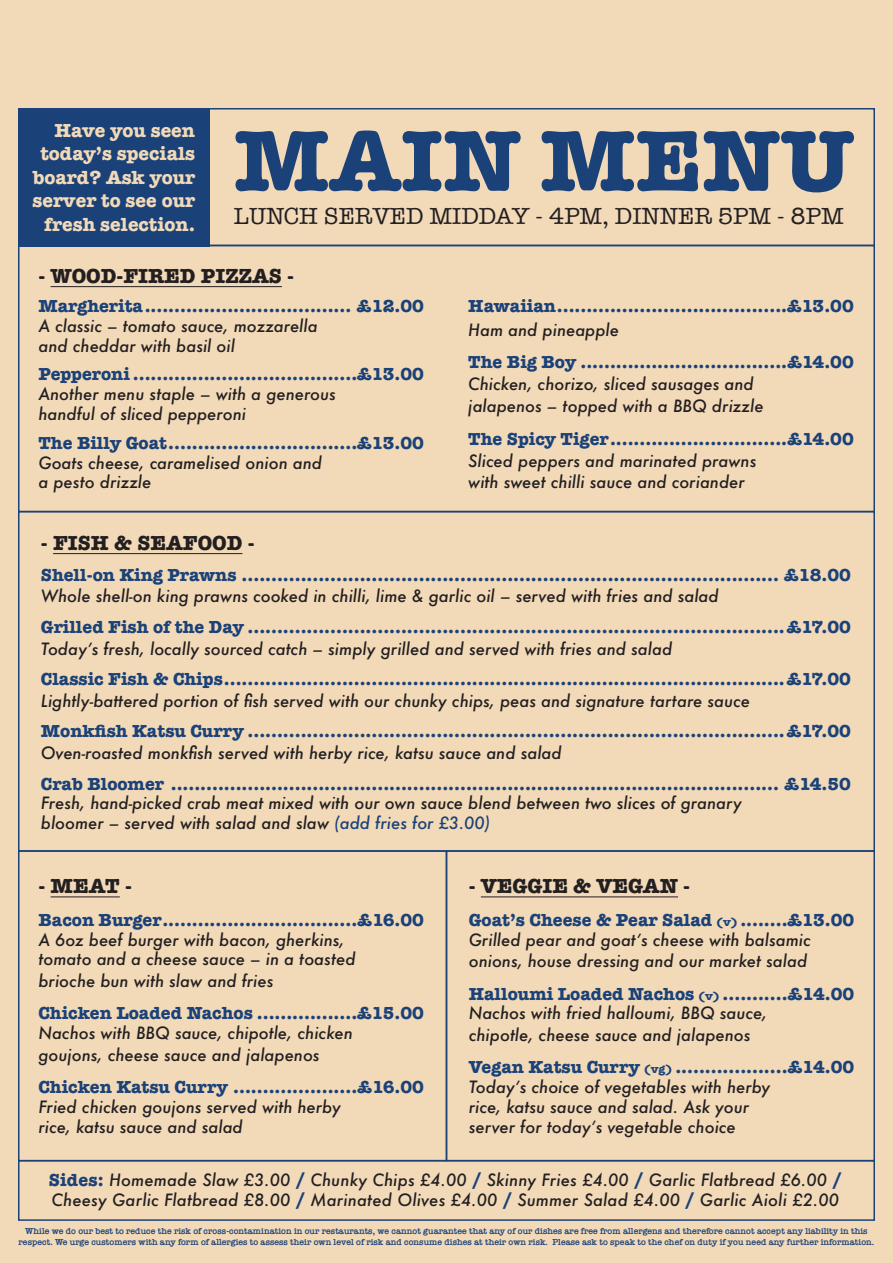
<style>
.page{position:relative;width:893px;height:1263px;background:#f2dab9}
.page>*{position:absolute;margin:0;border:0;box-sizing:border-box;transform-origin:0 0}
.t1{font:700 89.1px "American Typewriter";color:#1b4278}
.t2{font:24px "American Typewriter";color:#231f20}
.t3{font:700 21px "American Typewriter";color:#231f20}
.t4{font:700 19.5px/23.4px "American Typewriter";color:#f2dab9;text-align:right}
.t5{font:700 18px "American Typewriter";color:#1b4278}
.t6{font:italic 500 16.5px/19.8px "Futura";color:#231f20}
.t7{font:600 9px/10.8px "American Typewriter";color:#1b4278;text-align:center}
.s1{color:#1b4278}
.s2{font-size:12px}
.s3{font-family:"American Typewriter";font-weight:700;font-style:normal;font-size:18px;color:#1b4278}
.s4{font-weight:700;font-style:normal;color:#1b4278}
</style>
<div class="page">
<hr style="left:51px;top:897px;width:69px;height:1px;background:#231f20">
<div style="left:18px;top:108px;width:191px;height:138px;background:#1b4278"></div>
<hr style="left:481px;top:897px;width:197px;height:1px;background:#231f20">
<hr style="left:53px;top:553px;width:189px;height:1px;background:#231f20">
<div style="left:18px;top:850px;width:429px;height:311px;border:2px solid #1b4278"></div>
<div style="left:446px;top:850px;width:429px;height:311px;border:2px solid #1b4278"></div>
<div style="left:18px;top:108px;width:857px;height:138px;border:2px solid #1b4278"></div>
<div style="left:18px;top:1160px;width:857px;height:61px;border:2px solid #1b4278"></div>
<div style="left:18px;top:245px;width:857px;height:267px;border:2px solid #1b4278"></div>
<hr style="left:51px;top:286px;width:231px;height:1px;background:#231f20">
<p class="t4" style="left:32px;top:119px;width:164px">Have you seen today’s specials board? Ask your server to see our fresh selection.</p>
<h1 class="t1" style="left:234px;top:106px;width:622px">MAIN MENU</h1>
<h2 class="t2" style="left:234px;top:203px;width:611px">LUNCH SERVED MIDDAY - 4PM, DINNER 5PM - 8PM</h2>
<p class="t3" style="left:38px;top:263px;width:257px">- WOOD-FIRED PIZZAS -</p>
<p class="t5" style="left:38px;top:295px;width:387px">Margherita................................... £12.00</p>
<p class="t6" style="left:38px;top:315px;width:281px">A classic – tomato sauce, mozzarella and cheddar with basil oil</p>
<p class="t5" style="left:38px;top:363px;width:387px">Pepperoni ......................................£13.00</p>
<p class="t6" style="left:38px;top:384px;width:299px">Another menu staple – with a generous handful of sliced pepperoni</p>
<p class="t5" style="left:38px;top:432px;width:387px">The Billy Goat................................£13.00</p>
<p class="t6" style="left:38px;top:452px;width:285px">Goats cheese, caramelised onion and a pesto drizzle</p>
<p class="t5" style="left:468px;top:295px;width:387px">Hawaiian.......................................£13.00</p>
<p class="t6" style="left:468px;top:319px;width:152px">Ham and pineapple</p>
<p class="t5" style="left:468px;top:351px;width:387px">The Big Boy ...................................£14.00</p>
<p class="t6" style="left:468px;top:373px;width:297px;line-height:21.8px">Chicken, chorizo, sliced sausages and jalapenos – topped with a BBQ drizzle</p>
<p class="t5" style="left:468px;top:428px;width:387px">The Spicy Tiger..............................£14.00</p>
<p class="t6" style="left:468px;top:449px;width:290px;line-height:21.8px">Sliced peppers and marinated prawns with sweet chilli sauce and coriander</p>
<p class="t3" style="left:41px;top:530px;width:215px">- FISH &amp; SEAFOOD -</p>
<p class="t5" style="left:41px;top:564px;width:812px">Shell-on King Prawns ........................................................................................... £18.00</p>
<p class="t6" style="left:41px;top:586px;width:679px">Whole shell-on king prawns cooked in chilli, lime &amp; garlic oil – served with fries and salad</p>
<p class="t5" style="left:41px;top:616px;width:812px">Grilled Fish of the Day ...........................................................................................£17.00</p>
<p class="t6" style="left:41px;top:638px;width:633px">Today’s fresh, locally sourced catch – simply grilled and served with fries and salad</p>
<p class="t5" style="left:41px;top:668px;width:812px">Classic Fish &amp; Chips...............................................................................................£17.00</p>
<p class="t6" style="left:41px;top:690px;width:711px">Lightly-battered portion of fish served with our chunky chips, peas and signature tartare sauce</p>
<p class="t5" style="left:41px;top:720px;width:812px">Monkfish Katsu Curry ...........................................................................................£17.00</p>
<p class="t6" style="left:41px;top:743px;width:522px">Oven-roasted monkfish served with herby rice, katsu sauce and salad</p>
<p class="t5" style="left:41px;top:772px;width:812px">Crab Bloomer ....................................................................................................... £14.50</p>
<p class="t6" style="left:41px;top:793px;width:702px">Fresh, hand-picked crab meat mixed with our own sauce blend between two slices of granary bloomer – served with salad and slaw <span class="s1">(add fries for £3.00)</span></p>
<p class="t3" style="left:38px;top:873px;width:95px">- MEAT -</p>
<p class="t5" style="left:38px;top:909px;width:387px">Bacon Burger.................................£16.00</p>
<p class="t6" style="left:38px;top:929px;width:319px">A 6oz beef burger with bacon, gherkins, tomato and a cheese sauce – in a toasted</p>
<p class="t6" style="left:38px;top:971px;width:237px">brioche bun with slaw and fries</p>
<p class="t5" style="left:38px;top:1002px;width:387px">Chicken Loaded Nachos .................£15.00</p>
<p class="t6" style="left:38px;top:1022px;width:316px;line-height:21.6px">Nachos with BBQ sauce, chipotle, chicken goujons, cheese sauce and jalapenos</p>
<p class="t5" style="left:38px;top:1076px;width:387px">Chicken Katsu Curry .....................£16.00</p>
<p class="t6" style="left:38px;top:1097px;width:304px">Fried chicken goujons served with herby rice, katsu sauce and salad</p>
<p class="t3" style="left:469px;top:873px;width:223px">- VEGGIE &amp; VEGAN -</p>
<p class="t5" style="left:469px;top:909px;width:387px">Goat’s Cheese &amp; Pear Salad <span class="s2">(v)</span>........£13.00</p>
<p class="t6" style="left:469px;top:928px;width:343px;line-height:21.6px">Grilled pear and goat’s cheese with balsamic onions, house dressing and our market salad</p>
<p class="t5" style="left:469px;top:982px;width:387px">Halloumi Loaded Nachos <span class="s2">(v)</span> ...........£14.00</p>
<p class="t6" style="left:469px;top:1002px;width:300px;line-height:21.6px">Nachos with fried halloumi, BBQ sauce, chipotle, cheese sauce and jalapenos</p>
<p class="t5" style="left:469px;top:1056px;width:387px">Vegan Katsu Curry <span class="s2">(vg)</span> ...................£14.00</p>
<p class="t6" style="left:469px;top:1077px;width:303px">Today’s choice of vegetables with herby rice, katsu sauce and salad. Ask your server for today’s vegetable choice</p>
<p class="t6" style="left:49px;top:1170px;width:795px"><span class="s3">Sides:</span> Homemade Slaw £3.00 <span class="s4">/</span> Chunky Chips £4.00 <span class="s4">/</span> Skinny Fries £4.00 <span class="s4">/</span> Garlic Flatbread £6.00 <span class="s4">/<br></span>Cheesy Garlic Flatbread £8.00 <span class="s4">/</span> Marinated Olives £4.00 <span class="s4">/</span> Summer Salad £4.00 <span class="s4">/</span> Garlic Aioli £2.00</p>
<p class="t7" style="left:19px;top:1226px;width:857px">While we do our best to reduce the risk of cross-contamination in our restaurants, we cannot guarantee that any of our dishes are free from allergens and therefore cannot accept any liability in this respect. We urge customers with any form of allergies to assess their own level of risk and consume dishes at their own risk. Please ask to speak to the chef on duty if you need any further information.</p>
</div>
